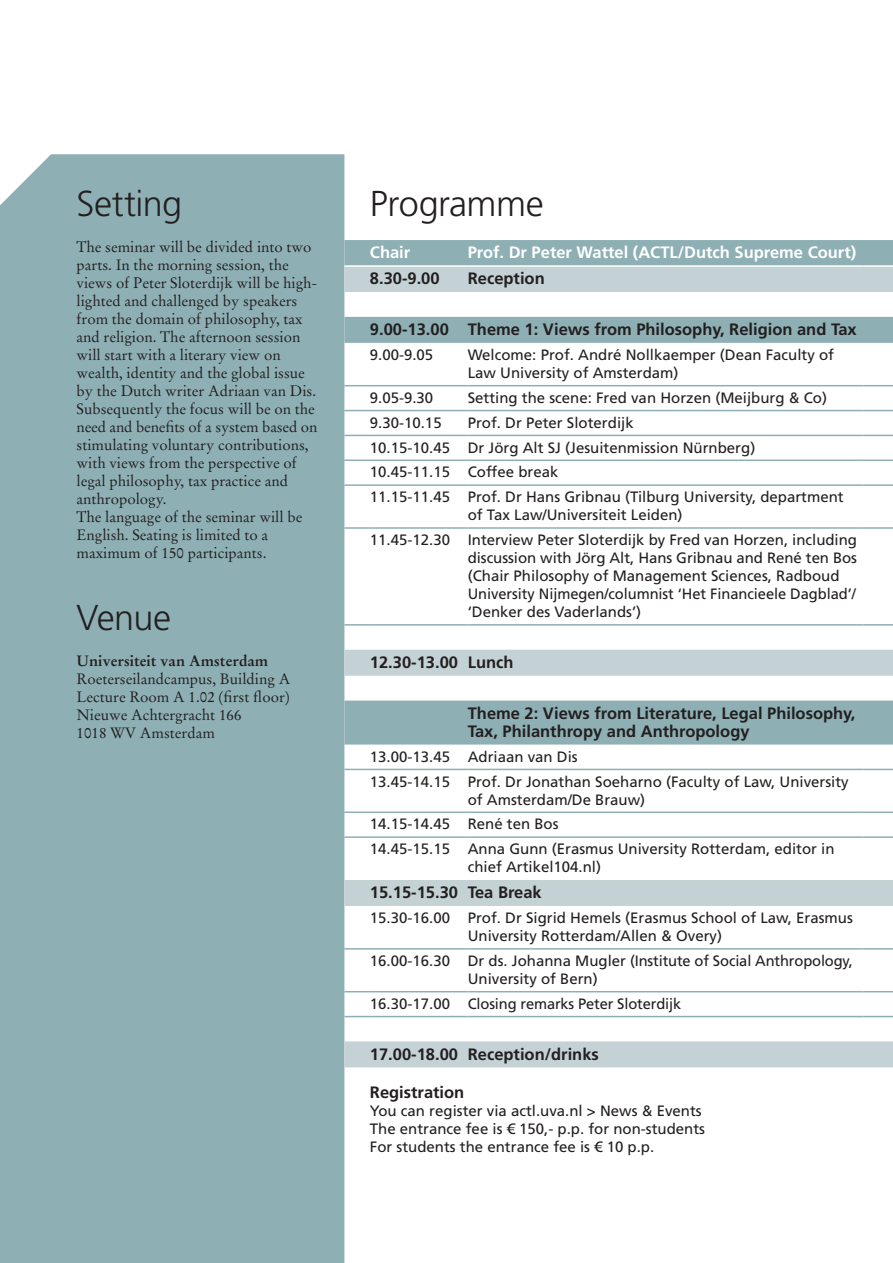
<style>
.page{position:relative;width:893px;height:1263px;background:#fff}
.page>*{position:absolute;margin:0;border:0;box-sizing:border-box;transform-origin:0 0}
.t1{font:300 36px "Frutiger LT Std";letter-spacing:-.015em;color:#231f20}
.t2{font:700 16.5px/18px "Frutiger LT Std";color:#231f20}
.t3{font:700 16.5px "Frutiger LT Std";color:#fff}
.t4{font:15px/18px "Frutiger LT Std";color:#231f20}
.t5{font:15px/18px "Stempel Garamond LT Std";color:#231f20}
.t6{font:700 15px "Stempel Garamond LT Std";color:#231f20}
</style>
<div class="page">
<div style="left:0;top:154px;width:344px;height:1109px;background:#8eb0b5"></div>
<div style="left:344px;top:240px;width:549px;height:25px;background:#8eb0b5"></div>
<svg style="left:344px;top:267px;width:549px;height:800px"></svg>
<svg style="left:344px;top:769px;width:26px;height:1px"></svg>
<hr style="left:370px;top:769px;width:98px;height:1px;background:#8eb0b5">
<hr style="left:468px;top:769px;width:395px;height:1px;background:#8eb0b5">
<hr style="left:863px;top:769px;width:30px;height:1px;background:#8eb0b5">
<svg style="left:344px;top:948px;width:26px;height:1px"></svg>
<hr style="left:370px;top:948px;width:98px;height:1px;background:#8eb0b5">
<hr style="left:468px;top:948px;width:395px;height:1px;background:#8eb0b5">
<hr style="left:863px;top:948px;width:30px;height:1px;background:#8eb0b5">
<svg style="left:344px;top:991px;width:26px;height:1px"></svg>
<hr style="left:370px;top:991px;width:98px;height:1px;background:#8eb0b5">
<hr style="left:468px;top:991px;width:395px;height:1px;background:#8eb0b5">
<hr style="left:863px;top:991px;width:30px;height:1px;background:#8eb0b5">
<svg style="left:344px;top:1016px;width:26px;height:1px"></svg>
<hr style="left:370px;top:1016px;width:98px;height:1px;background:#8eb0b5">
<hr style="left:468px;top:1016px;width:395px;height:1px;background:#8eb0b5">
<hr style="left:863px;top:1016px;width:30px;height:1px;background:#8eb0b5">
<svg style="left:344px;top:385px;width:26px;height:1px"></svg>
<hr style="left:370px;top:385px;width:98px;height:1px;background:#8eb0b5">
<hr style="left:468px;top:385px;width:395px;height:1px;background:#8eb0b5">
<hr style="left:863px;top:385px;width:30px;height:1px;background:#8eb0b5">
<svg style="left:344px;top:410px;width:26px;height:1px"></svg>
<hr style="left:370px;top:410px;width:98px;height:1px;background:#8eb0b5">
<hr style="left:468px;top:410px;width:395px;height:1px;background:#8eb0b5">
<hr style="left:863px;top:410px;width:30px;height:1px;background:#8eb0b5">
<svg style="left:344px;top:435px;width:26px;height:1px"></svg>
<hr style="left:370px;top:435px;width:98px;height:1px;background:#8eb0b5">
<hr style="left:468px;top:435px;width:395px;height:1px;background:#8eb0b5">
<hr style="left:863px;top:435px;width:30px;height:1px;background:#8eb0b5">
<hr style="left:344px;top:459px;width:26px;height:2px;background:#8eb0b5">
<hr style="left:370px;top:459px;width:98px;height:2px;background:#8eb0b5">
<hr style="left:468px;top:459px;width:395px;height:2px;background:#8eb0b5">
<hr style="left:863px;top:459px;width:30px;height:2px;background:#8eb0b5">
<hr style="left:344px;top:484px;width:26px;height:2px;background:#8eb0b5">
<hr style="left:370px;top:484px;width:98px;height:2px;background:#8eb0b5">
<hr style="left:468px;top:484px;width:395px;height:2px;background:#8eb0b5">
<hr style="left:863px;top:484px;width:30px;height:2px;background:#8eb0b5">
<hr style="left:344px;top:527px;width:26px;height:2px;background:#8eb0b5">
<hr style="left:370px;top:527px;width:98px;height:2px;background:#8eb0b5">
<hr style="left:468px;top:527px;width:395px;height:2px;background:#8eb0b5">
<hr style="left:863px;top:527px;width:30px;height:2px;background:#8eb0b5">
<hr style="left:344px;top:624px;width:26px;height:2px;background:#8eb0b5">
<hr style="left:370px;top:624px;width:98px;height:2px;background:#8eb0b5">
<hr style="left:468px;top:624px;width:395px;height:2px;background:#8eb0b5">
<hr style="left:863px;top:624px;width:30px;height:2px;background:#8eb0b5">
<hr style="left:344px;top:811px;width:26px;height:2px;background:#8eb0b5">
<hr style="left:370px;top:811px;width:98px;height:2px;background:#8eb0b5">
<hr style="left:468px;top:811px;width:395px;height:2px;background:#8eb0b5">
<hr style="left:863px;top:811px;width:30px;height:2px;background:#8eb0b5">
<hr style="left:344px;top:836px;width:26px;height:2px;background:#8eb0b5">
<hr style="left:370px;top:836px;width:98px;height:2px;background:#8eb0b5">
<hr style="left:468px;top:836px;width:395px;height:2px;background:#8eb0b5">
<hr style="left:863px;top:836px;width:30px;height:2px;background:#8eb0b5">
<h1 class="t1" style="left:77px;top:183px;width:107px">Setting</h1>
<p class="t5" style="left:77px;top:238px;width:242px">The seminar will be divided into two parts. In the morning session, the views of Peter Sloterdijk will be high&shy;lighted and challenged by speakers from the domain of philosophy, tax and religion. The afternoon session will start with a literary view on wealth, identity and the global issue by the Dutch writer Adriaan van Dis.<br>Subsequently the focus will be on the need and benefits of a system based on stimulating voluntary contributions, with views from the perspective of legal philosophy, tax practice and anthropology.<br>The language of the seminar will be English. Seating is limited to a maximum of 150 participants.</p>
<h1 class="t1" style="left:77px;top:597px;width:96px">Venue</h1>
<p class="t6" style="left:77px;top:652px;width:193px">Universiteit van Amsterdam</p>
<p class="t5" style="left:77px;top:670px;width:215px">Roeterseilandcampus, Building A<br>Lecture Room A 1.02 (first floor)<br>Nieuwe Achtergracht 166<br>1018 WV Amsterdam</p>
<h1 class="t1" style="left:370px;top:183px;width:175px">Programme</h1>
<p class="t3" style="left:370px;top:243px;width:42px">Chair</p>
<p class="t3" style="left:468px;top:243px;width:390px">Prof. Dr Peter Wattel (ACTL/Dutch Supreme Court)</p>
<p class="t2" style="left:370px;top:270px;width:71px">8.30-9.00</p>
<p class="t2" style="left:468px;top:270px;width:79px">Reception</p>
<p class="t2" style="left:370px;top:321px;width:488px">9.00-13.00 Theme 1: Views from Philosophy, Religion and Tax</p>
<p class="t4" style="left:370px;top:346px;width:65px">9.00-9.05</p>
<p class="t4" style="left:468px;top:346px;width:368px">Welcome: Prof. André Nollkaemper (Dean Faculty of<br>Law University of Amsterdam)</p>
<p class="t4" style="left:370px;top:389px;width:65px">9.05-9.30</p>
<p class="t4" style="left:468px;top:389px;width:361px">Setting the scene: Fred van Horzen (Meijburg &amp; Co)</p>
<p class="t4" style="left:370px;top:414px;width:73px">9.30-10.15</p>
<p class="t4" style="left:370px;top:410px;width:475px;line-height:24.9px;text-indent:98px">Prof. Dr Peter Sloterdijk<br>10.15-10.45 Dr Jörg Alt SJ (Jesuitenmission Nürnberg)<br>10.45-11.15 Coffee break<br>11.15-11.45 Prof. Dr Hans Gribnau (Tilburg University, department</p>
<p class="t4" style="left:370px;top:503px;width:489px;line-height:24.9px;text-indent:98px">of Tax Law/Universiteit Leiden)<br>11.45-12.30 Interview Peter Sloterdijk by Fred van Horzen, including</p>
<p class="t4" style="left:468px;top:549px;width:391px">discussion with Jörg Alt, Hans Gribnau and René ten Bos (Chair Philosophy of Management Sciences, Radboud University Nijmegen/columnist ‘Het Financieele Dagblad’/ ‘Denker des Vaderlands’)</p>
<p class="t2" style="left:370px;top:653px;width:145px">12.30-13.00 Lunch</p>
<p class="t2" style="left:468px;top:704px;width:389px">Theme 2: Views from Literature, Legal Philosophy,<br>Tax, Philanthropy and Anthropology</p>
<p class="t4" style="left:370px;top:744px;width:480px;line-height:24.9px">13.00-13.45 Adriaan van Dis<br>13.45-14.15 Prof. Dr Jonathan Soeharno (Faculty of Law, University</p>
<p class="t4" style="left:370px;top:787px;width:466px;line-height:24.9px;text-indent:98px">of Amsterdam/De Brauw)<br>14.15-14.45 René ten Bos<br>14.45-15.15 Anna Gunn (Erasmus University Rotterdam, editor in</p>
<p class="t4" style="left:468px;top:858px;width:135px">chief Artikel104.nl)</p>
<p class="t2" style="left:370px;top:884px;width:173px">15.15-15.30 Tea Break</p>
<p class="t4" style="left:468px;top:909px;width:387px;text-indent:-98px">15.30-16.00 Prof. Dr Sigrid Hemels (Erasmus School of Law, Erasmus<br>University Rotterdam/Allen &amp; Overy)</p>
<p class="t4" style="left:468px;top:952px;width:387px;text-indent:-98px">16.00-16.30 Dr ds. Johanna Mugler (Institute of Social Anthropology,<br>University of Bern)</p>
<p class="t4" style="left:370px;top:995px;width:313px">16.30-17.00 Closing remarks Peter Sloterdijk</p>
<p class="t2" style="left:370px;top:1045px;width:230px">17.00-18.00 Reception/drinks</p>
<p class="t2" style="left:370px;top:1083px;width:96px">Registration</p>
<p class="t4" style="left:370px;top:1102px;width:337px">You can register via actl.uva.nl &gt; News &amp; Events<br>The entrance fee is € 150,- p.p. for non-students<br>For students the entrance fee is € 10 p.p.</p>
</div>
